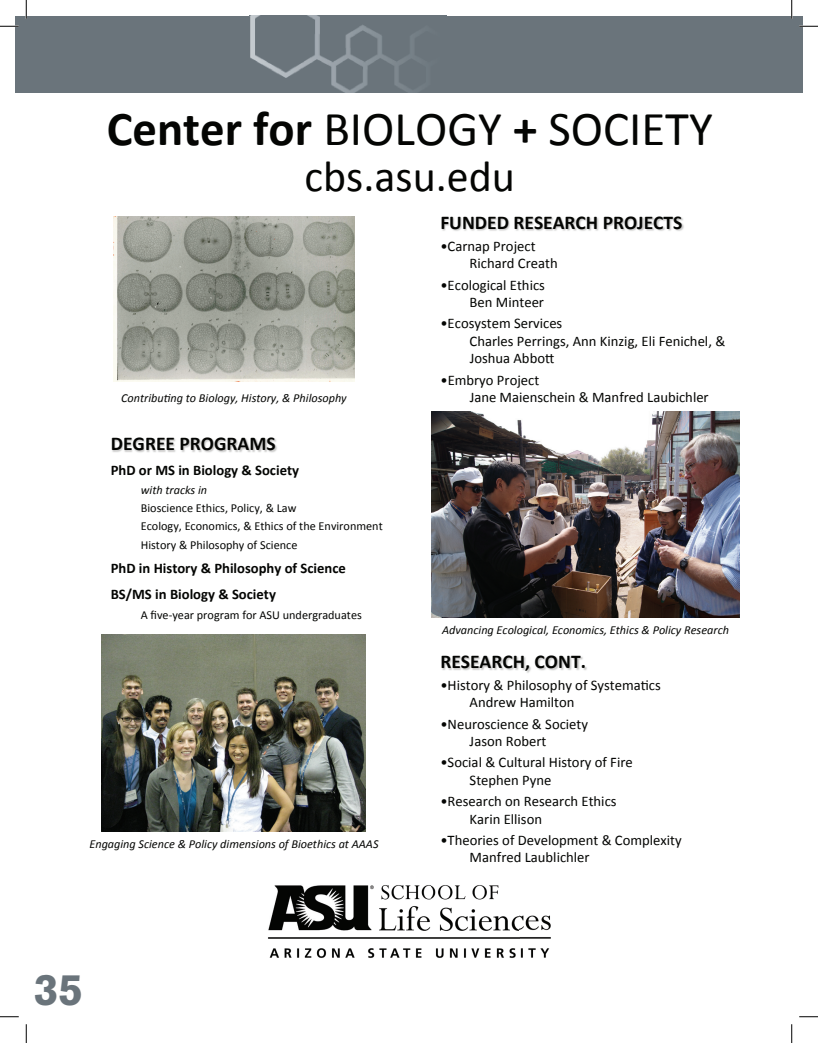
<style>
.page{position:relative;width:818px;height:1043px;background:#fff}
.page>*{position:absolute;margin:0;border:0;box-sizing:border-box;transform-origin:0 0}
.t1{font:48.75px "Calibri";color:#040503}
.t2{font:43.88px "Calibri";color:#040503}
.t3{font:700 43.75px "Akzidenz Grotesk Pro";color:#6a747b}
.t4{font:700 19.5px "Calibri";color:#040503}
.t5{font:14.62px/17.1px "Calibri";color:#040503}
.t6{font:700 14.62px/25.6px "Calibri";color:#040503}
.t7{font:italic 12.25px "Calibri";color:#040503}
.t8{font:12.25px/18.2px "Calibri";color:#040503}
.s1{font-weight:700}
</style>
<div class="page">
<img style="left:268px;top:885px;width:283px;height:73px">
<img style="left:112px;top:438px;width:165px;height:15px">
<img style="left:442px;top:656px;width:145px;height:17px">
<img style="left:442px;top:217px;width:242px;height:14px">
<img style="left:113px;top:216px;width:241px;height:165px">
<img style="left:431px;top:411px;width:308px;height:206px">
<img style="left:102px;top:634px;width:263px;height:197px">
<div style="left:15px;top:16px;width:787px;height:76px;background:#6a747b"></div>
<img style="left:250px;top:15px;width:196px;height:78px">
<svg style="left:0;top:25px;width:19px;height:2px"></svg>
<svg style="left:799px;top:25px;width:19px;height:2px"></svg>
<svg style="left:0;top:1016px;width:19px;height:1px"></svg>
<svg style="left:799px;top:1016px;width:19px;height:1px"></svg>
<svg style="left:25px;top:0;width:2px;height:19px"></svg>
<svg style="left:25px;top:1024px;width:2px;height:18px"></svg>
<svg style="left:791px;top:0;width:1px;height:19px"></svg>
<svg style="left:791px;top:1024px;width:1px;height:18px"></svg>
<h1 class="t1" style="left:107px;top:98px;width:607px"><span class="s1">Center for</span> BIOLOGY <span class="s1">+</span> SOCIETY</h1>
<h2 class="t2" style="left:304px;top:149px;width:212px">cbs.asu.edu</h2>
<p class="t7" style="left:121px;top:389px;width:227px">Contribu0ng to Biology, History, &amp; Philosophy</p>
<h3 class="t4" style="left:111px;top:431px;width:166px">DEGREE PROGRAMS</h3>
<p class="t6" style="left:111px;top:458px;width:190px">PhD or MS in Biology &amp; Society</p>
<p class="t7" style="left:141px;top:481px;width:68px">with tracks in</p>
<p class="t8" style="left:141px;top:499px;width:243px">Bioscience Ethics, Policy, &amp; Law<br>Ecology, Economics, &amp; Ethics of the Environment<br>History &amp; Philosophy of Science</p>
<p class="t6" style="left:111px;top:555px;width:236px">PhD in History &amp; Philosophy of Science<br>BS/MS in Biology &amp; Society</p>
<p class="t8" style="left:141px;top:606px;width:222px">A five--‐year program for ASU undergraduates</p>
<p class="t7" style="left:89px;top:836px;width:290px">Engaging Science &amp; Policy dimensions of Bioethics at AAAS</p>
<h3 class="t4" style="left:440px;top:210px;width:244px">FUNDED RESEARCH PROJECTS</h3>
<p class="t5" style="left:469px;top:237px;width:90px;text-indent:-29px">•Carnap Project<br>Richard Creath</p>
<p class="t5" style="left:440px;top:276px;width:106px;text-align:right">•Ecological Ethics<br>Ben Minteer</p>
<p class="t5" style="left:469px;top:314px;width:257px;line-height:17.8px;text-indent:-29px">•Ecosystem Services<br>Charles Perrings, Ann Kinzig, Eli Fenichel, &amp;<br>Joshua AbboV</p>
<p class="t5" style="left:469px;top:371px;width:240px;text-indent:-29px">•Embryo Project<br>Jane Maienschein &amp; Manfred Laubichler</p>
<p class="t7" style="left:442px;top:621px;width:288px">Advancing Ecological, Economics, Ethics &amp; Policy Research</p>
<h3 class="t4" style="left:440px;top:649px;width:147px">RESEARCH, CONT.</h3>
<p class="t5" style="left:469px;top:676px;width:193px;text-indent:-29px">•History &amp; Philosophy of SystemaIcs<br>Andrew Hamilton</p>
<p class="t5" style="left:469px;top:715px;width:120px;text-indent:-29px">•Neuroscience &amp; Society<br>Jason Robert</p>
<p class="t5" style="left:469px;top:752px;width:165px;line-height:18.2px;text-indent:-29px">•Social &amp; Cultural History of Fire<br>Stephen Pyne</p>
<p class="t5" style="left:469px;top:791px;width:148px;line-height:18.2px;text-indent:-29px">•Research on Research Ethics<br>Karin Ellison</p>
<p class="t5" style="left:469px;top:831px;width:214px;text-indent:-29px">•Theories of Development &amp; Complexity<br>Manfred Laublichler</p>
<h3 class="t3" style="left:34px;top:960px;width:51px">35</h3>
</div>
